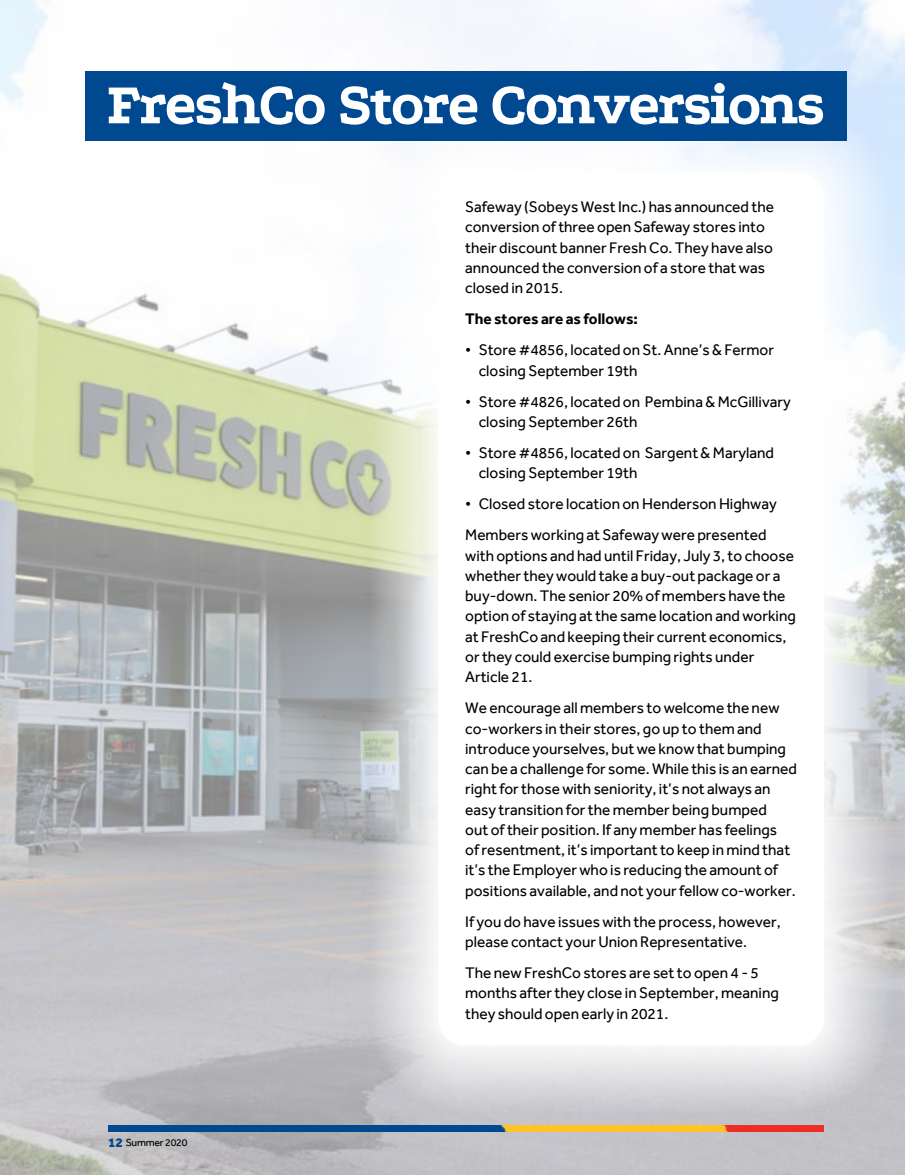
<style>
.page{position:relative;width:905px;height:1175px;background:#fff}
.page>*{position:absolute;margin:0;border:0;box-sizing:border-box;transform-origin:0 0}
.t1{font:700 60.6px "Podkova";letter-spacing:-.02em;color:#fff}
.t2{font:15.75px/20.2px "Effra";color:#000}
.t3{font:700 15.75px "Effra";color:#000}
.t4{font:10.5px "Effra";letter-spacing:-.02em;color:#000}
.s1{font-weight:800;font-size:13.5px;color:#004990}
</style>
<div class="page">
<img style="left:0;top:0;width:904px;height:1174px">
<img style="left:108px;top:1125px;width:715px;height:6px">
<svg style="left:370px;top:105px;width:522px;height:1008px"></svg>
<div style="left:438px;top:173px;width:386px;height:872px;background:#fff;border-radius:27px"></div>
<div style="left:85px;top:71px;width:761px;height:70px;background:#004990"></div>
<h1 class="t1" style="left:106px;top:71px;width:720px">FreshCo Store Conversions</h1>
<p class="t4" style="left:108px;top:1136px;width:81px"><span class="s1">12</span> Summer 2020</p>
<p class="t2" style="left:465px;top:197px;width:310px">Safeway (Sobeys West Inc.) has announced the conversion of three open Safeway stores into their discount banner Fresh Co. They have also announced the conversion of a store that was closed in 2015.</p>
<p class="t3" style="left:465px;top:309px;width:174px">The stores are as follows:</p>
<p class="t2" style="left:478px;top:340px;width:297px;text-indent:-14px">• Store #4856, located on St. Anne’s &amp; Fermor closing September 19th</p>
<p class="t2" style="left:478px;top:391px;width:313px;text-indent:-14px">• Store #4826, located on Pembina &amp; McGillivary closing September 26th</p>
<p class="t2" style="left:478px;top:442px;width:297px;text-indent:-14px">• Store #4856, located on Sargent &amp; Maryland closing September 19th</p>
<p class="t2" style="left:465px;top:488px;width:313px;line-height:31px">• Closed store location on Henderson Highway<br>Members working at Safeway were presented</p>
<p class="t2" style="left:465px;top:545px;width:332px">with options and had until Friday, July 3, to choose whether they would take a buy-out package or a buy-down. The senior 20% of members have the option of staying at the same location and working at FreshCo and keeping their current economics, or they could exercise bumping rights under Article 21.</p>
<p class="t2" style="left:465px;top:697px;width:333px">We encourage all members to welcome the new co-workers in their stores, go up to them and introduce yourselves, but we know that bumping can be a challenge for some. While this is an earned right for those with seniority, it’s not always an easy transition for the member being bumped<br>out of their position. If any member has feelings<br>of resentment, it’s important to keep in mind that it’s the Employer who is reducing the amount of positions available, and not your fellow co-worker.</p>
<p class="t2" style="left:465px;top:911px;width:317px">If you do have issues with the process, however, please contact your Union Representative.</p>
<p class="t2" style="left:465px;top:962px;width:315px">The new FreshCo stores are set to open 4 - 5 months after they close in September, meaning they should open early in 2021.</p>
</div>
